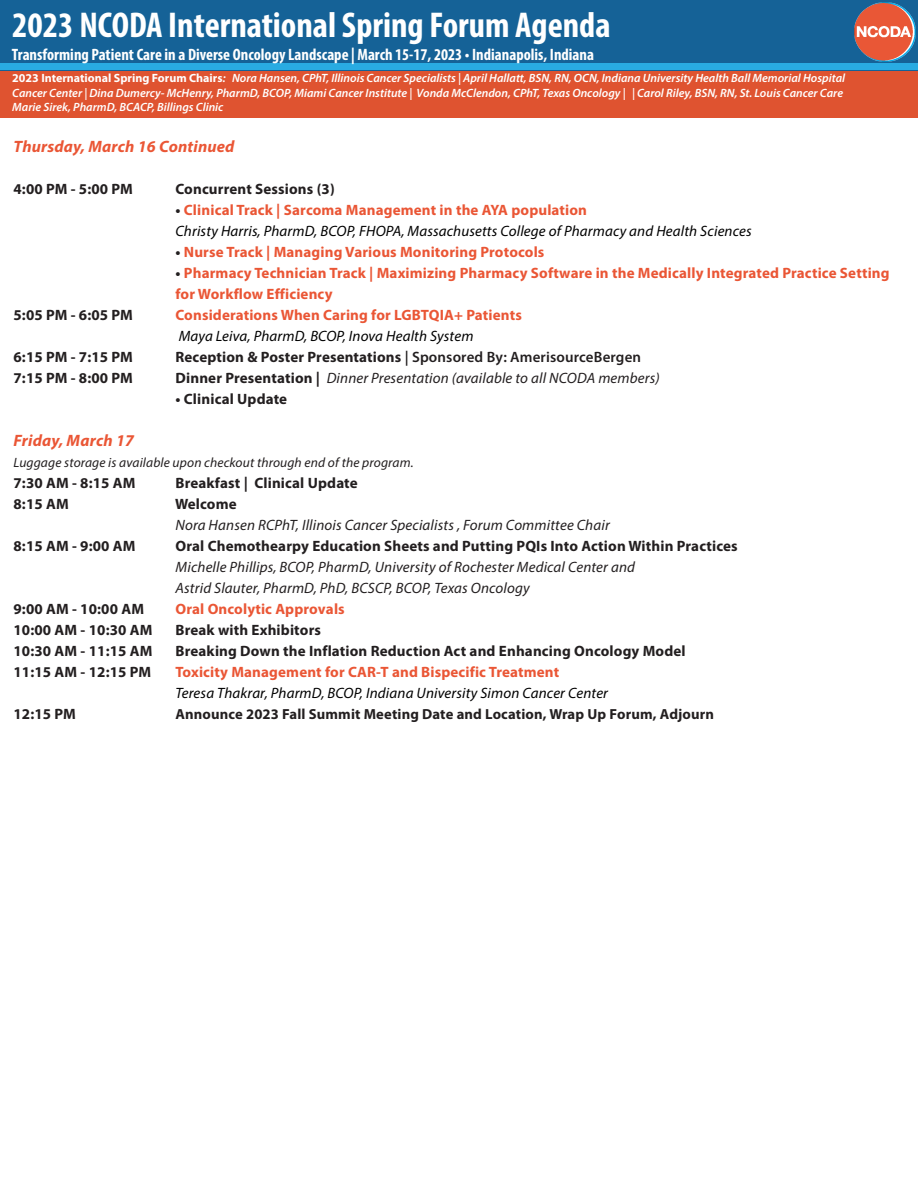
<style>
.page{position:relative;width:918px;height:1188px;background:#fff}
.page>*{position:absolute;margin:0;border:0;box-sizing:border-box;transform-origin:0 0}
.t1{font:700 condensed 36px "Myriad Pro";color:#fff}
.t2{font:700 condensed 16.5px "Myriad Pro";color:#fff}
.t3{font:italic 700 16.5px "Myriad Pro";letter-spacing:.01em;color:#ea5635}
.t4{font:700 15px "Myriad Pro";letter-spacing:.01em;color:#231f20}
.t5{font:700 15px "Myriad Pro";letter-spacing:.01em;color:#ea5635}
.t6{font:italic 15px "Myriad Pro";letter-spacing:.01em;color:#231f20}
.t7{font:italic 15px "Myriad Pro";letter-spacing:.01em;color:#000}
.t8{font:600 15px "Myriad Pro";letter-spacing:.01em;color:#231f20}
.t9{font:700 14.7px "Myriad Pro";letter-spacing:.01em;color:#231f20}
.t10{font:italic 13.5px "Myriad Pro";letter-spacing:.01em;color:#231f20}
.t11{font:italic 600 12px "Myriad Pro";color:#fff}
.s1{font-weight:700;font-style:normal}
.s2{color:#231f20}
.s3{font-weight:700}
</style>
<div class="page">
<div style="left:0;top:0;width:918px;height:78px;background:#156297"></div>
<div style="left:0;top:63px;width:918px;height:6px;background:#29abe2"></div>
<div style="left:0;top:71px;width:918px;height:47px;background:#df5330"></div>
<img style="left:854px;top:2px;width:62px;height:60px">
<p class="t1" style="left:12px;top:2px;width:600px">2023 NCODA International Spring Forum Agenda</p>
<p class="t2" style="left:12px;top:45px;width:584px">Transforming Patient Care in a Diverse Oncology Landscape | March 15-17, 2023 • Indianapolis, Indiana</p>
<p class="t11" style="left:12px;top:71px;width:834px"><span class="s1">2023 International Spring Forum Chairs</span>: Nora Hansen, CPhT, Illinois Cancer Specialists | April Hallatt, BSN, RN, OCN, Indiana University Health Ball Memorial Hospital</p>
<p class="t11" style="left:12px;top:85px;width:832px">Cancer Center | Dina Dumercy- McHenry, PharmD, BCOP, Miami Cancer Institute | Vonda McClendon, CPhT, Texas Oncology | | Carol Riley, BSN, RN, St. Louis Cancer Care</p>
<p class="t11" style="left:12px;top:100px;width:213px">Marie Sirek, PharmD, BCACP, Billings Clinic</p>
<p class="t3" style="left:14px;top:136px;width:223px">Thursday, March 16 Continued</p>
<p class="t4" style="left:14px;top:181px;width:121px">4:00 PM - 5:00 PM</p>
<p class="t4" style="left:176px;top:181px;width:161px">Concurrent Sessions (3)</p>
<p class="t5" style="left:176px;top:202px;width:413px"><span class="s2">•</span> Clinical Track | Sarcoma Management in the AYA population</p>
<p class="t7" style="left:176px;top:222px;width:578px">Christy Harris, PharmD, BCOP, FHOPA, Massachusetts College of Pharmacy and Health Sciences</p>
<p class="t5" style="left:176px;top:244px;width:370px"><span class="s2">•</span> Nurse Track | Managing Various Monitoring Protocols</p>
<p class="t5" style="left:176px;top:265px;width:716px"><span class="s2">•</span> Pharmacy Technician Track | Maximizing Pharmacy Software in the Medically Integrated Practice Setting</p>
<p class="t5" style="left:176px;top:286px;width:159px">for Workflow Efficiency</p>
<p class="t4" style="left:14px;top:307px;width:121px">5:05 PM - 6:05 PM</p>
<p class="t5" style="left:176px;top:307px;width:348px">Considerations When Caring for LGBTQIA+ Patients</p>
<p class="t7" style="left:179px;top:327px;width:296px">Maya Leiva, PharmD, BCOP, Inova Health System</p>
<p class="t4" style="left:14px;top:349px;width:121px">6:15 PM - 7:15 PM</p>
<p class="t8" style="left:176px;top:348px;width:467px"><span class="s3">Reception &amp; Poster Presentations</span> | Sponsored By: AmerisourceBergen</p>
<p class="t4" style="left:14px;top:370px;width:121px">7:15 PM - 8:00 PM</p>
<p class="t6" style="left:176px;top:369px;width:486px"><span class="s1">Dinner Presentation |</span> Dinner Presentation (available to all NCODA members)</p>
<p class="t4" style="left:176px;top:391px;width:113px">• Clinical Update</p>
<p class="t3" style="left:14px;top:430px;width:122px">Friday, March 17</p>
<p class="t10" style="left:14px;top:455px;width:402px">Luggage storage is available upon checkout through end of the program.</p>
<p class="t4" style="left:14px;top:475px;width:124px">7:30 AM - 8:15 AM</p>
<p class="t4" style="left:176px;top:475px;width:184px">Breakfast | Clinical Update</p>
<p class="t4" style="left:14px;top:496px;width:57px">8:15 AM</p>
<p class="t4" style="left:175px;top:496px;width:63px">Welcome</p>
<p class="t6" style="left:176px;top:516px;width:436px">Nora Hansen RCPhT, Illinois Cancer Specialists , Forum Committee Chair</p>
<p class="t4" style="left:14px;top:538px;width:124px">8:15 AM - 9:00 AM</p>
<p class="t4" style="left:176px;top:538px;width:564px">Oral Chemothearpy Education Sheets and Putting PQIs Into Action Within Practices</p>
<p class="t6" style="left:176px;top:558px;width:461px">Michelle Phillips, BCOP, PharmD, University of Rochester Medical Center and</p>
<p class="t6" style="left:176px;top:579px;width:356px">Astrid Slauter, PharmD, PhD, BCSCP, BCOP, Texas Oncology</p>
<p class="t4" style="left:14px;top:601px;width:132px">9:00 AM - 10:00 AM</p>
<p class="t5" style="left:176px;top:601px;width:171px">Oral Oncolytic Approvals</p>
<p class="t4" style="left:14px;top:622px;width:141px">10:00 AM - 10:30 AM</p>
<p class="t4" style="left:176px;top:622px;width:147px">Break with Exhibitors</p>
<p class="t4" style="left:14px;top:643px;width:141px">10:30 AM - 11:15 AM</p>
<p class="t4" style="left:176px;top:643px;width:512px">Breaking Down the Inflation Reduction Act and Enhancing Oncology Model</p>
<p class="t4" style="left:14px;top:664px;width:139px">11:15 AM - 12:15 PM</p>
<p class="t5" style="left:176px;top:664px;width:385px">Toxicity Management for CAR-T and Bispecific Treatment</p>
<p class="t7" style="left:176px;top:684px;width:434px">Teresa Thakrar, PharmD, BCOP, Indiana University Simon Cancer Center</p>
<p class="t4" style="left:14px;top:706px;width:64px">12:15 PM</p>
<p class="t9" style="left:176px;top:706px;width:540px">Announce 2023 Fall Summit Meeting Date and Location, Wrap Up Forum, Adjourn</p>
</div>
